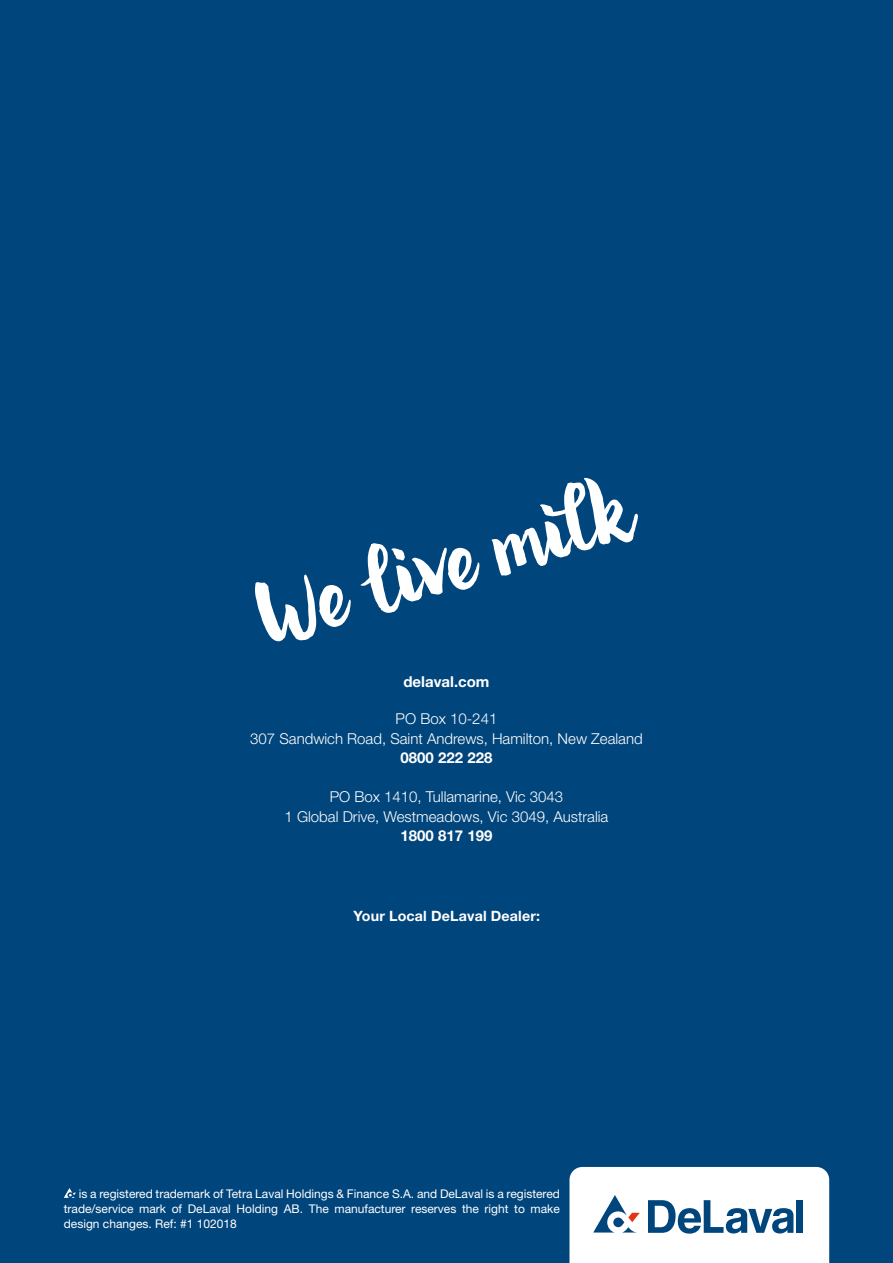
<style>
.page{position:relative;width:893px;height:1263px;background:#00457c}
.page>*{position:absolute;margin:0;border:0;box-sizing:border-box;transform-origin:0 0}
.t1{font:300 15px/19.5px "Helvetica Neue LT Std";color:#fff;text-align:center}
.t2{font:700 15px "Helvetica Neue LT Std";color:#fff}
.t3{font:700 14.25px "Helvetica Neue LT Std";letter-spacing:.01em;color:#fff}
.t4{font:12px/15px "Helvetica Neue LT Std";color:#fff;text-align:justify}
</style>
<div class="page">
<svg style="left:64px;top:1188px;width:12px;height:10px"></svg>
<svg style="left:361px;top:543px;width:118px;height:70px"></svg>
<svg style="left:492px;top:478px;width:146px;height:98px"></svg>
<svg style="left:255px;top:574px;width:96px;height:67px"></svg>
<svg style="left:569px;top:1167px;width:260px;height:96px;background:#dfe7ee"></svg>
<p class="t2" style="left:403px;top:672px;width:88px">delaval.com</p>
<p class="t1" style="left:250px;top:709px;width:394px">PO Box 10-241<br>307 Sandwich Road, Saint Andrews, Hamilton, New Zealand</p>
<p class="t2" style="left:401px;top:749px;width:93px">0800 222 228</p>
<p class="t1" style="left:285px;top:787px;width:325px">PO Box 1410, Tullamarine, Vic 3043<br>1 Global Drive, Westmeadows, Vic 3049, Australia</p>
<p class="t2" style="left:401px;top:827px;width:93px">1800 817 199</p>
<p class="t3" style="left:354px;top:907px;width:188px">Your Local DeLaval Dealer:</p>
<p class="t4" style="left:64px;top:1186px;width:498px;text-indent:15px">is a registered trademark of Tetra Laval Holdings &amp; Finance S.A. and DeLaval is a registered trade/service mark of DeLaval Holding AB. The manufacturer reserves the right to make design changes. Ref: #1 102018</p>
</div>
